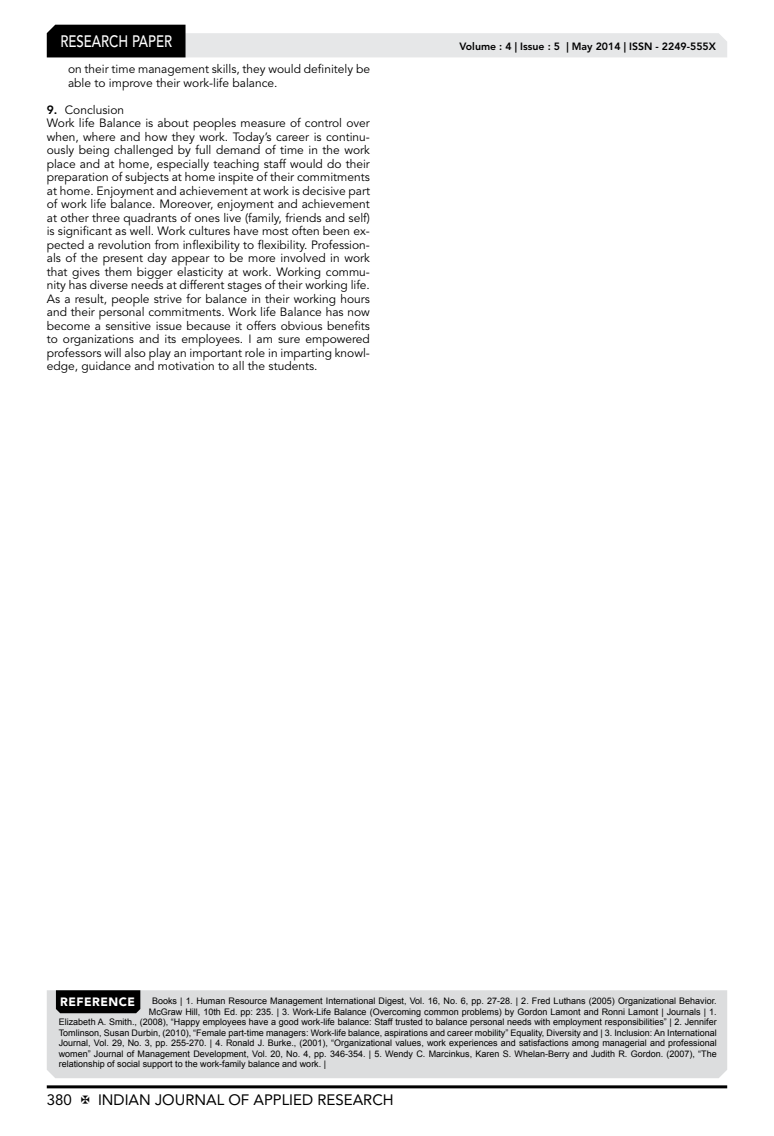
<style>
.page{position:relative;width:774px;height:1136px;background:#fff}
.page>*{position:absolute;margin:0;border:0;box-sizing:border-box;transform-origin:0 0}
.t1{font:500 16.5px "Avenir LT Std";color:#fff;scale:.8 1}
.t2{font:15px "Avenir LT Std";color:#000}
.t3{font:12px/13.5px "Avenir LT Std";color:#000}
.t4{font:900 12px "Avenir LT Std";letter-spacing:.04em;color:#fff}
.t5{font:800 10.5px "Avenir LT Std";color:#000}
.t6{font:9px "Arial";color:#000}
.s1{font-weight:800}
</style>
<div class="page">
<hr style="left:47px;top:1085px;width:680px;height:3px;background:#000">
<svg style="left:47px;top:25px;width:680px;height:32px"></svg>
<div style="left:47px;top:990px;width:680px;height:88px;background:#dcddde"></div>
<div style="left:56px;top:990px;width:84px;height:23px;background:#000"></div>
<h1 class="t1" style="left:60px;top:32px;width:139px">RESEARCH PAPER</h1>
<p class="t3" style="left:68px;top:62px;width:303px">on their time management skills, they would definitely be able to improve their work-life balance.</p>
<p class="t3" style="left:47px;top:103px;width:325px"><span class="s1">9.</span> Conclusion<br>Work life Balance is about peoples measure of control over when, where and how they work. Today’s career is continu&shy;ously being challenged by full demand of time in the work place and at home, especially teaching staff would do their preparation of subjects at home inspite of their commitments at home. Enjoyment and achievement at work is decisive part of work life balance. Moreover, enjoyment and achievement at other three quadrants of ones live (family, friends and self) is significant as well. Work cultures have most often been ex&shy;pected a revolution from inflexibility to flexibility. Profession&shy;als of the present day appear to be more involved in work that gives them bigger elasticity at work. Working commu&shy;nity has diverse needs at different stages of their working life.<br>As a result, people strive for balance in their working hours and their personal commitments. Work life Balance has now become a sensitive issue because it offers obvious benefits to organizations and its employees. I am sure empowered professors will also play an important role in imparting knowl&shy;edge, guidance and motivation to all the students.</p>
<p class="t5" style="left:459px;top:41px;width:258px">Volume : 4 | Issue : 5 | May 2014 | ISSN - 2249-555X</p>
<p class="t4" style="left:60px;top:994px;width:76px">REFERENCE</p>
<p class="t6" style="left:152px;top:994px;width:566px">Books | 1. Human Resource Management International Digest, Vol. 16, No. 6, pp. 27-28. | 2. Fred Luthans (2005) Organizational Behavior.</p>
<p class="t6" style="left:149px;top:1005px;width:569px">McGraw Hill, 10th Ed. pp: 235. | 3. Work-Life Balance (Overcoming common problems) by Gordon Lamont and Ronni Lamont | Journals | 1.</p>
<p class="t6" style="left:59px;top:1015px;width:659px">Elizabeth A. Smith., (2008), “Happy employees have a good work-life balance: Staff trusted to balance personal needs with employment responsibilities” | 2. Jennifer</p>
<p class="t6" style="left:59px;top:1026px;width:659px">Tomlinson, Susan Durbin, (2010), “Female part-time managers: Work-life balance, aspirations and career mobility” Equality, Diversity and | 3. Inclusion: An International</p>
<p class="t6" style="left:59px;top:1036px;width:659px">Journal, Vol. 29, No. 3, pp. 255-270. | 4. Ronald J. Burke., (2001), “Organizational values, work experiences and satisfactions among managerial and professional</p>
<p class="t6" style="left:59px;top:1047px;width:660px">women” Journal of Management Development, Vol. 20, No. 4, pp. 346-354. | 5. Wendy C. Marcinkus, Karen S. Whelan-Berry and Judith R. Gordon. (2007), “The</p>
<p class="t6" style="left:59px;top:1057px;width:269px">relationship of social support to the work-family balance and work. |</p>
<p class="t2" style="left:47px;top:1090px;width:27px">380</p>
<p class="t2" style="left:98px;top:1090px;width:297px">INDIAN JOURNAL OF APPLIED RESEARCH</p>
</div>
